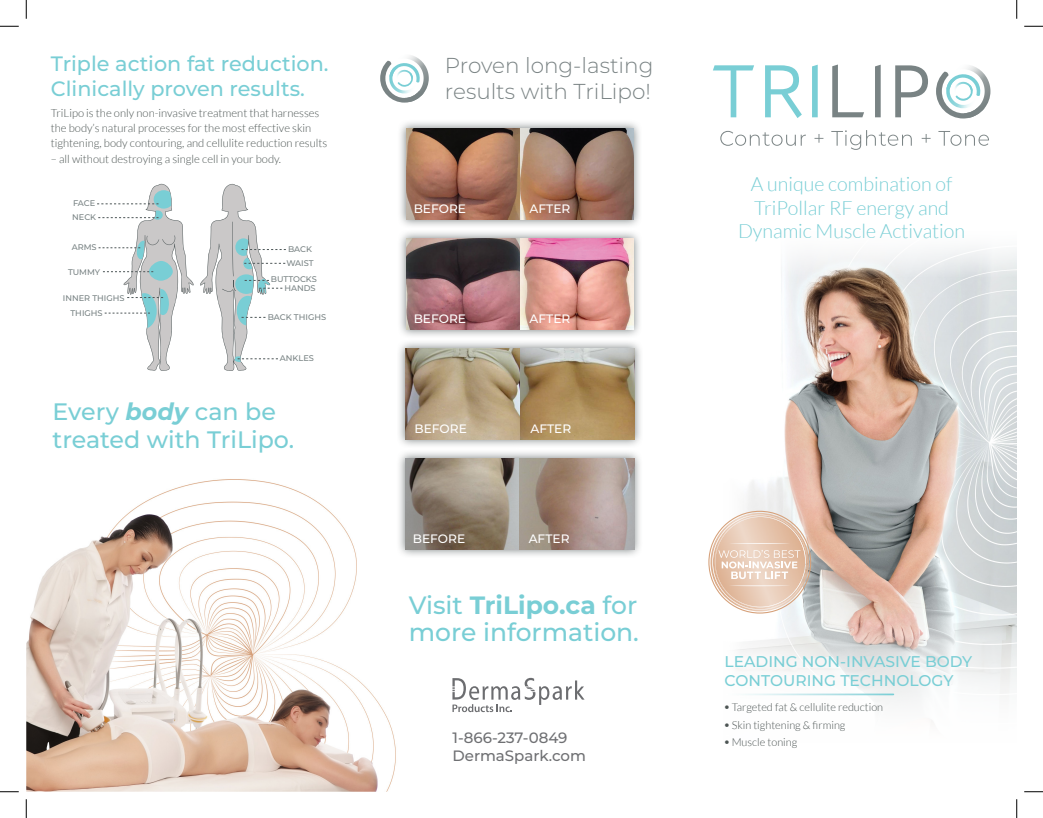
<style>
.page{position:relative;width:1043px;height:818px;background:#fff}
.page>*{position:absolute;margin:0;border:0;box-sizing:border-box;transform-origin:0 0}
.t1{font:500 25px/27.5px "Montserrat";color:#79ced5}
.t2{font:500 23.75px/28.5px "Montserrat";color:#79ced5}
.Body_Copy{font:300 21.5px/25.9px "Montserrat";color:#7a8384}
.t3{font:500 20.75px/24.9px "Montserrat";color:#79ced5}
.t4{font:300 19.62px/23.5px "Lato";color:#79ced5;text-align:center}
.t5{font:500 15.5px/19.9px "Montserrat";color:#79ced5}
.t6{font:500 15px "Montserrat";color:#6f7073}
.t7{font:500 12.25px "Montserrat";color:#fff}
.Body_Copy-2{font:300 11.25px/15.2px "Lato";color:#4d5554}
.t8{font:300 11px "Lato";color:#4d5554}
.t9{font:500 8.25px/13.4px "Montserrat";color:#798384}
.s1{font-weight:700;font-style:italic}
.s2{font-weight:700}
.s3{font-family:"Museo Slab 100";font-weight:400}
</style>
<div class="page">
<img style="left:26px;top:479px;width:466px;height:312px">
<svg style="left:713px;top:65px;width:41px;height:52px"></svg>
<svg style="left:765px;top:65px;width:36px;height:53px"></svg>
<svg style="left:812px;top:65px;width:5px;height:52px"></svg>
<svg style="left:832px;top:64px;width:32px;height:53px"></svg>
<svg style="left:875px;top:65px;width:5px;height:52px"></svg>
<svg style="left:895px;top:65px;width:33px;height:52px"></svg>
<svg style="left:936px;top:66px;width:54px;height:52px"></svg>
<svg style="left:720px;top:131px;width:86px;height:15px"></svg>
<svg style="left:814px;top:134px;width:9px;height:9px"></svg>
<svg style="left:831px;top:130px;width:80px;height:20px"></svg>
<svg style="left:921px;top:134px;width:9px;height:9px"></svg>
<svg style="left:938px;top:131px;width:51px;height:15px"></svg>
<img style="left:736px;top:249px;width:280px;height:473px">
<hr style="left:726px;top:693px;width:167px;height:2px;background:#fff">
<svg style="left:97px;top:184px;width:189px;height:187px"></svg>
<svg style="left:380px;top:55px;width:49px;height:48px"></svg>
<svg style="left:452px;top:677px;width:132px;height:35px"></svg>
<div style="left:397px;top:229px;width:245px;height:110px;background:#4e5758;opacity:.75"></div>
<img style="left:406px;top:238px;width:228px;height:92px">
<div style="left:397px;top:119px;width:245px;height:110px;background:#4e5758;opacity:.75"></div>
<img style="left:406px;top:128px;width:228px;height:92px">
<div style="left:396px;top:449px;width:247px;height:109px;background:#4e5758;opacity:.75"></div>
<img style="left:405px;top:458px;width:229px;height:91px">
<div style="left:396px;top:339px;width:247px;height:110px;background:#4e5758;opacity:.75"></div>
<img style="left:405px;top:348px;width:229px;height:92px">
<svg style="left:708px;top:510px;width:103px;height:103px"></svg>
<svg style="left:0;top:25px;width:19px;height:2px"></svg>
<svg style="left:1024px;top:25px;width:18px;height:2px"></svg>
<svg style="left:0;top:791px;width:19px;height:1px"></svg>
<svg style="left:1024px;top:791px;width:18px;height:1px"></svg>
<svg style="left:25px;top:0;width:2px;height:19px"></svg>
<svg style="left:25px;top:799px;width:2px;height:19px"></svg>
<svg style="left:1016px;top:0;width:1px;height:19px"></svg>
<svg style="left:1016px;top:799px;width:1px;height:19px"></svg>
<p class="t3" style="left:51px;top:51px;width:279px">Triple action fat reduction.<br>Clinically proven results.</p>
<p class="Body_Copy-2" style="left:51px;top:105px;width:278px">TriLipo is the only non-invasive treatment that harnesses the body’s natural processes for the most effective skin tightening, body contouring, and cellulite reduction results</p>
<p class="Body_Copy-2" style="left:51px;top:151px;width:232px">– all without destroying a single cell in your body.</p>
<p class="t9" style="left:73px;top:196px;width:24px">FACE</p>
<p class="t9" style="left:72px;top:210px;width:26px">NECK</p>
<p class="t9" style="left:72px;top:240px;width:26px">ARMS</p>
<p class="t9" style="left:68px;top:265px;width:34px">TUMMY</p>
<p class="t9" style="left:70px;top:290px;width:56px;line-height:15.4px;text-indent:-8px">INNER THIGHS<br>THIGHS</p>
<p class="t9" style="left:286px;top:242px;width:29px">BACK<br>WAIST</p>
<p class="t9" style="left:284px;top:281px;width:33px">HANDS</p>
<p class="t9" style="left:271px;top:272px;width:47px">BUTTOCKS</p>
<p class="t9" style="left:268px;top:310px;width:60px">BACK THIGHS</p>
<p class="t9" style="left:280px;top:351px;width:36px">ANKLES</p>
<p class="t2" style="left:52px;top:396px;width:243px">Every <span class="s1">body</span> can be treated with TriLipo.</p>
<p class="Body_Copy" style="left:445px;top:52px;width:210px">Proven long-lasting results with TriLipo!</p>
<p class="t7" style="left:414px;top:200px;width:54px">BEFORE</p>
<p class="t7" style="left:414px;top:310px;width:54px">BEFORE</p>
<p class="t7" style="left:529px;top:200px;width:42px">AFTER</p>
<p class="t7" style="left:529px;top:310px;width:42px">AFTER</p>
<p class="t7" style="left:414px;top:419px;width:54px">BEFORE</p>
<p class="t7" style="left:530px;top:419px;width:42px">AFTER</p>
<p class="t7" style="left:413px;top:529px;width:54px">BEFORE</p>
<p class="t7" style="left:528px;top:529px;width:42px">AFTER</p>
<p class="t1" style="left:408px;top:590px;width:232px">Visit <span class="s2">TriLipo.ca</span> for more information.</p>
<p class="t6" style="left:452px;top:726px;width:117px">1-866-237-0849</p>
<p class="t6" style="left:452px;top:745px;width:135px">DermaSpark.com</p>
<p class="t4" style="left:738px;top:172px;width:229px">A unique combination of<br>TriPollar RF energy and<br>Dynamic Muscle Activation</p>
<p class="t5" style="left:724px;top:650px;width:249px">LEADING NON-INVASIVE BODY<br>CONTOURING TECHNOLOGY</p>
<p class="t8" style="left:724px;top:701px;width:160px"><span class="s3">∞</span> Targeted fat &amp; cellulite reduction</p>
<p class="t8" style="left:724px;top:719px;width:122px"><span class="s3">∞</span> Skin tightening &amp; firming</p>
<p class="t8" style="left:724px;top:736px;width:74px"><span class="s3">∞</span> Muscle toning</p>
</div>
